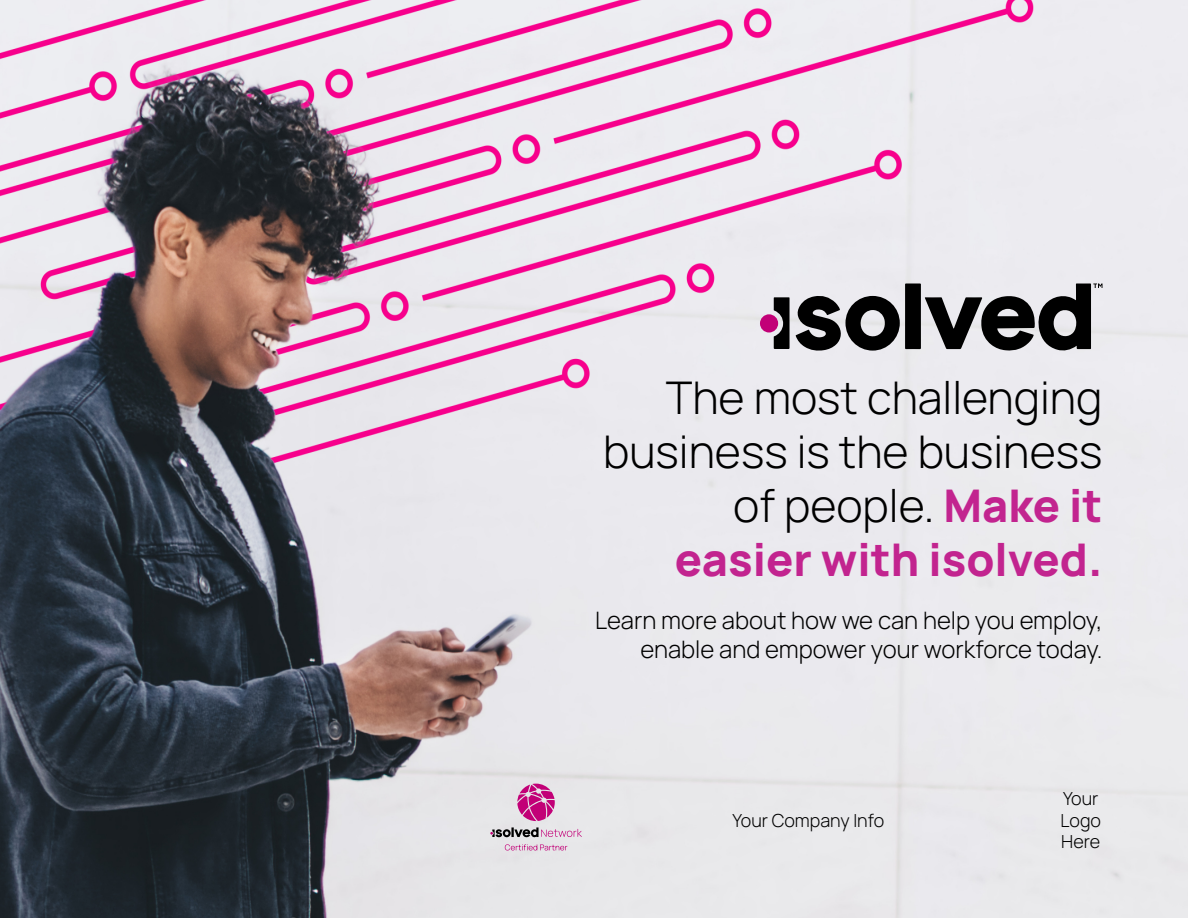
<style>
.page{position:relative;width:1188px;height:918px;background:#fff}
.page>*{position:absolute;margin:0;border:0;box-sizing:border-box;transform-origin:0 0}
.t1{font:300 45px/54px "Manrope";color:#000;text-align:right}
.t2{font:300 24px/28.8px "Manrope";color:#000;text-align:right}
.t3{font:300 18px/21.6px "Manrope";color:#000}
.s1{font-weight:800;color:#c2248f}
</style>
<div class="page">
<img style="left:0;top:0;width:1188px;height:918px">
<div style="left:760px;top:314px;width:18px;height:19px;background:#c20077;border-radius:50%"></div>
<svg style="left:774px;top:284px;width:328px;height:67px;background:#767678"></svg>
<svg style="left:517px;top:784px;width:38px;height:37px"></svg>
<svg style="left:490px;top:827px;width:92px;height:10px"></svg>
<svg style="left:505px;top:844px;width:62px;height:6px"></svg>
<p class="t1" style="left:603px;top:369px;width:501px">The most challenging business is the business of people. <span class="s1">Make it easier with isolved.</span></p>
<p class="t2" style="left:595px;top:605px;width:509px">Learn more about how we can help you employ, enable and empower your workforce today.</p>
<p class="t3" style="left:733px;top:809px;width:153px">Your Company Info</p>
<p class="t3" style="left:1060px;top:787px;width:42px">Your<br>Logo<br>Here</p>
</div>
